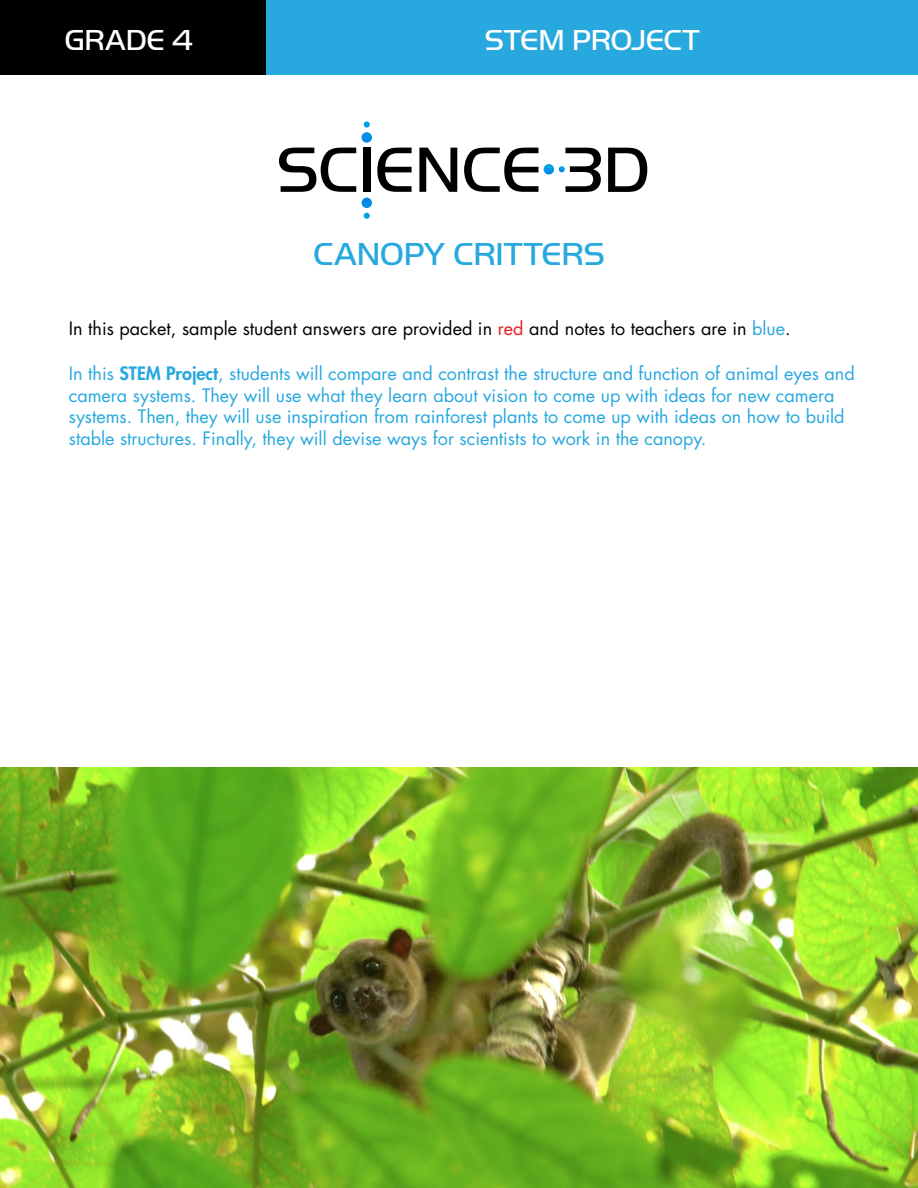
<style>
.page{position:relative;width:918px;height:1188px;background:#fff}
.page>*{position:absolute;margin:0;border:0;box-sizing:border-box;transform-origin:0 0}
.t1{font:300 33px "Handel Got D";color:#27a8df}
.t2{font:300 30px "Handel Got D";color:#fff}
.t3{font:18px/21.6px "Futura Std";color:#27a8df}
.t4{font:18px "Futura Std";color:#000}
.s1{color:#eb1c24}
.s2{color:#27a8df}
.s3{font-weight:800}
</style>
<div class="page">
<svg style="left:362px;top:198px;width:10px;height:21px"></svg>
<svg style="left:279px;top:148px;width:77px;height:44px"></svg>
<svg style="left:362px;top:122px;width:50px;height:70px"></svg>
<svg style="left:419px;top:148px;width:38px;height:44px"></svg>
<svg style="left:464px;top:148px;width:74px;height:44px"></svg>
<svg style="left:544px;top:148px;width:57px;height:44px"></svg>
<svg style="left:608px;top:148px;width:39px;height:44px"></svg>
<div style="left:264px;top:0;width:654px;height:75px;background:#27a8df"></div>
<div style="left:0;top:0;width:266px;height:75px;background:#000"></div>
<img style="left:0;top:768px;width:918px;height:420px">
<h2 class="t2" style="left:65px;top:23px;width:130px">GRADE 4</h2>
<h2 class="t2" style="left:485px;top:23px;width:216px">STEM PROJECT</h2>
<h1 class="t1" style="left:314px;top:235px;width:293px">CANOPY CRITTERS</h1>
<p class="t4" style="left:69px;top:317px;width:723px">In this packet, sample student answers are provided in <span class="s1">red</span> and notes to teachers are in <span class="s2">blue</span>.</p>
<p class="t3" style="left:69px;top:363px;width:787px">In this <span class="s3">STEM Project</span>, students will compare and contrast the structure and function of animal eyes and camera systems. They will use what they learn about vision to come up with ideas for new camera systems. Then, they will use inspiration from rainforest plants to come up with ideas on how to build stable structures. Finally, they will devise ways for scientists to work in the canopy.</p>
</div>
